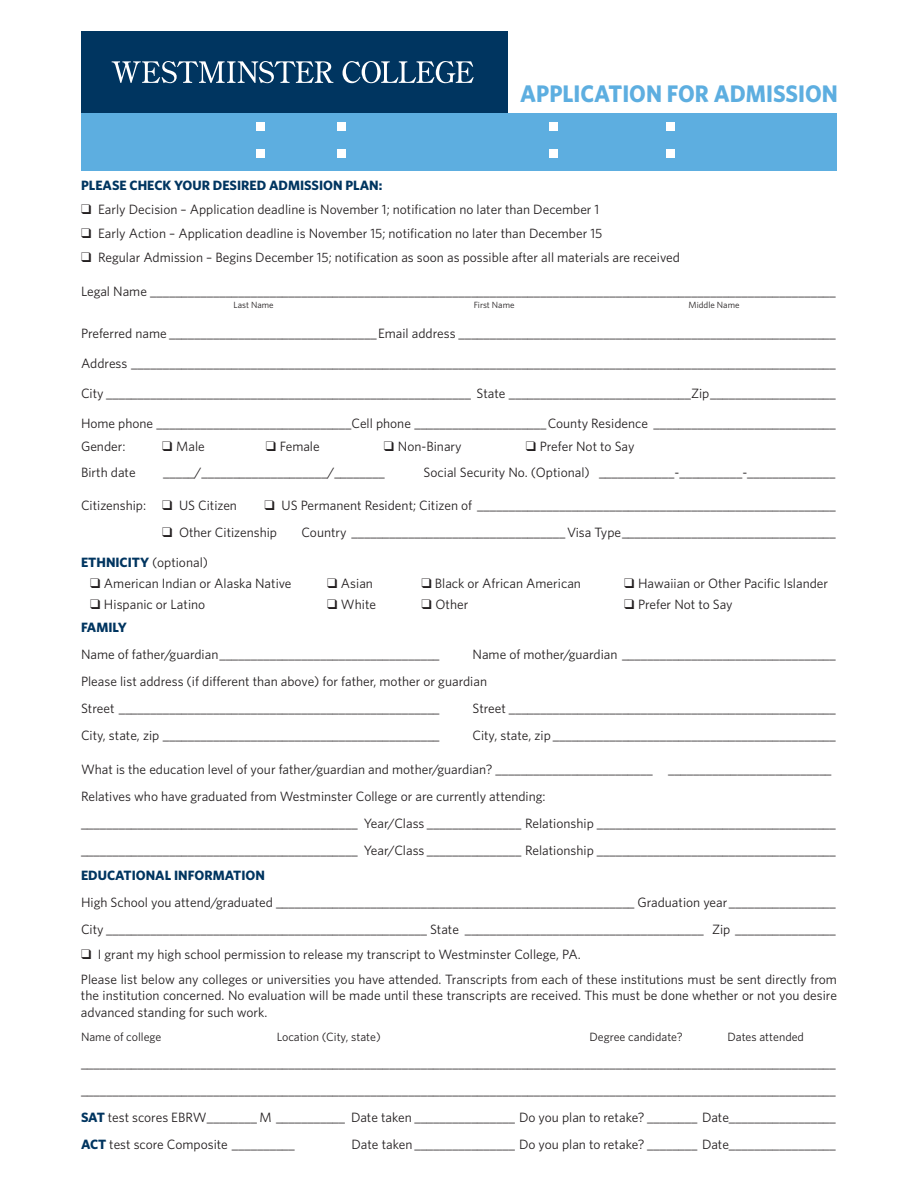
<style>
.page{position:relative;width:918px;height:1188px;background:#fff}
.page>*{position:absolute;margin:0;border:0;box-sizing:border-box;transform-origin:0 0}
.t1{font:700 24px "Whitney";color:#5daee0;scale:.95 1}
.t2{font:13.5px/16.2px "Whitney";color:#231f20;text-align:justify}
.t3{font:700 13.5px "Whitney";color:#003560}
.t4{font:12px "Whitney";color:#231f20}
.t5{font:9px "Whitney";color:#231f20}
.s1{font-weight:700;color:#003560}
</style>
<div class="page">
<div style="left:81px;top:31px;width:426px;height:83px;background:#003560"></div>
<svg style="left:112px;top:61px;width:221px;height:22px"></svg>
<svg style="left:343px;top:61px;width:131px;height:22px"></svg>
<div style="left:81px;top:113px;width:756px;height:58px;background:#5daee0"></div>
<div style="left:256px;top:122px;width:9px;height:9px;background:#fff"></div>
<div style="left:337px;top:122px;width:9px;height:9px;background:#fff"></div>
<div style="left:256px;top:149px;width:9px;height:9px;background:#fff"></div>
<div style="left:337px;top:149px;width:9px;height:9px;background:#fff"></div>
<div style="left:549px;top:122px;width:8px;height:9px;background:#fff"></div>
<div style="left:666px;top:122px;width:8px;height:9px;background:#fff"></div>
<div style="left:549px;top:149px;width:8px;height:9px;background:#fff"></div>
<div style="left:666px;top:149px;width:8px;height:9px;background:#fff"></div>
<p class="t1" style="left:520px;top:77px;width:336px">APPLICATION FOR ADMISSION</p>
<p class="t3" style="left:81px;top:177px;width:303px">PLEASE CHECK YOUR DESIRED ADMISSION PLAN:</p>
<p class="t2" style="left:81px;top:201px;width:520px">❑ Early Decision – Application deadline is November 1; notification no later than December 1</p>
<p class="t2" style="left:81px;top:225px;width:523px">❑ Early Action – Application deadline is November 15; notification no later than December 15</p>
<p class="t2" style="left:81px;top:249px;width:601px">❑ Regular Admission – Begins December 15; notification as soon as possible after all materials are received</p>
<p class="t2" style="left:81px;top:283px;width:756px">Legal Name _____________________________________________________________________________________________________________</p>
<p class="t5" style="left:234px;top:299px;width:42px">Last Name</p>
<p class="t5" style="left:474px;top:299px;width:42px">First Name</p>
<p class="t5" style="left:689px;top:299px;width:52px">Middle Name</p>
<p class="t2" style="left:81px;top:325px;width:756px">Preferred name _________________________________Email address ____________________________________________________________</p>
<p class="t2" style="left:81px;top:355px;width:756px">Address ________________________________________________________________________________________________________________</p>
<p class="t2" style="left:81px;top:385px;width:756px">City __________________________________________________________ State _____________________________Zip____________________</p>
<p class="t2" style="left:81px;top:415px;width:756px">Home phone _______________________________Cell phone _____________________County Residence _____________________________</p>
<p class="t2" style="left:81px;top:464px;width:56px">Birth date</p>
<p class="t2" style="left:163px;top:464px;width:223px">_____/____________________/________</p>
<p class="t2" style="left:424px;top:464px;width:413px">Social Security No. (Optional) ____________-__________-______________</p>
<p class="t2" style="left:81px;top:438px;width:46px">Gender:</p>
<p class="t2" style="left:162px;top:438px;width:44px">❑ Male</p>
<p class="t2" style="left:266px;top:438px;width:55px">❑ Female</p>
<p class="t2" style="left:384px;top:438px;width:79px">❑ Non-Binary</p>
<p class="t2" style="left:526px;top:438px;width:110px">❑ Prefer Not to Say</p>
<p class="t2" style="left:81px;top:497px;width:67px">Citizenship:</p>
<p class="t2" style="left:162px;top:497px;width:77px">❑ US Citizen</p>
<p class="t2" style="left:265px;top:497px;width:573px">❑ US Permanent Resident; Citizen of _________________________________________________________</p>
<p class="t2" style="left:162px;top:524px;width:117px">❑ Other Citizenship</p>
<p class="t2" style="left:302px;top:524px;width:536px">Country __________________________________Visa Type__________________________________</p>
<p class="t2" style="left:81px;top:554px;width:129px"><span class="s1">ETHNICITY</span> (optional)</p>
<p class="t2" style="left:90px;top:575px;width:203px">❑ American Indian or Alaska Native</p>
<p class="t3" style="left:81px;top:618px;width:47px">FAMILY</p>
<p class="t2" style="left:81px;top:645px;width:360px">Name of father/guardian___________________________________</p>
<p class="t2" style="left:472px;top:645px;width:365px">Name of mother/guardian __________________________________</p>
<p class="t2" style="left:81px;top:672px;width:408px">Please list address (if different than above) for father, mother or guardian</p>
<p class="t2" style="left:81px;top:699px;width:360px">Street ___________________________________________________</p>
<p class="t2" style="left:472px;top:699px;width:365px">Street ____________________________________________________</p>
<p class="t2" style="left:81px;top:726px;width:360px">City, state, zip ____________________________________________</p>
<p class="t2" style="left:472px;top:726px;width:365px">City, state, zip _____________________________________________</p>
<p class="t2" style="left:81px;top:761px;width:752px">What is the education level of your father/guardian and mother/guardian? _________________________ __________________________</p>
<p class="t2" style="left:81px;top:788px;width:466px">Relatives who have graduated from Westminster College or are currently attending:</p>
<p class="t2" style="left:81px;top:815px;width:756px">____________________________________________ Year/Class _______________ Relationship ______________________________________</p>
<p class="t2" style="left:81px;top:842px;width:756px">____________________________________________ Year/Class _______________ Relationship ______________________________________</p>
<p class="t3" style="left:81px;top:866px;width:185px">EDUCATIONAL INFORMATION</p>
<p class="t2" style="left:81px;top:893px;width:756px">High School you attend/graduated _________________________________________________________ Graduation year_________________</p>
<p class="t2" style="left:81px;top:920px;width:756px">City ___________________________________________________ State ______________________________________ Zip ________________</p>
<p class="t2" style="left:81px;top:946px;width:501px">❑ I grant my high school permission to release my transcript to Westminster College, PA.</p>
<p class="t2" style="left:81px;top:971px;width:758px">Please list below any colleges or universities you have attended. Transcripts from each of these institutions must be sent directly from the institution concerned. No evaluation will be made until these transcripts are received. This must be done whether or not you desire advanced standing for such work.</p>
<p class="t4" style="left:81px;top:1028px;width:82px">Name of college</p>
<p class="t4" style="left:277px;top:1028px;width:106px">Location (City, state)</p>
<p class="t4" style="left:590px;top:1028px;width:95px">Degree candidate?</p>
<p class="t4" style="left:728px;top:1028px;width:78px">Dates attended</p>
<p class="t2" style="left:81px;top:1054px;width:756px">________________________________________________________________________________________________________________________</p>
<p class="t2" style="left:81px;top:1081px;width:756px">________________________________________________________________________________________________________________________</p>
<p class="t2" style="left:81px;top:1108px;width:756px"><span class="s1">SAT</span> test scores EBRW________ M ___________ Date taken ________________ Do you plan to retake? ________ Date_________________</p>
<p class="t2" style="left:81px;top:1135px;width:215px"><span class="s1">ACT</span> test score Composite __________</p>
<p class="t2" style="left:352px;top:1135px;width:486px">Date taken ________________ Do you plan to retake? ________ Date_________________</p>
<p class="t2" style="left:327px;top:575px;width:48px">❑ Asian</p>
<p class="t2" style="left:422px;top:575px;width:161px">❑ Black or African American</p>
<p class="t2" style="left:624px;top:575px;width:206px">❑ Hawaiian or Other Pacific Islander</p>
<p class="t2" style="left:90px;top:596px;width:117px">❑ Hispanic or Latino</p>
<p class="t2" style="left:327px;top:596px;width:51px">❑ White</p>
<p class="t2" style="left:422px;top:596px;width:48px">❑ Other</p>
<p class="t2" style="left:624px;top:596px;width:110px">❑ Prefer Not to Say</p>
</div>
